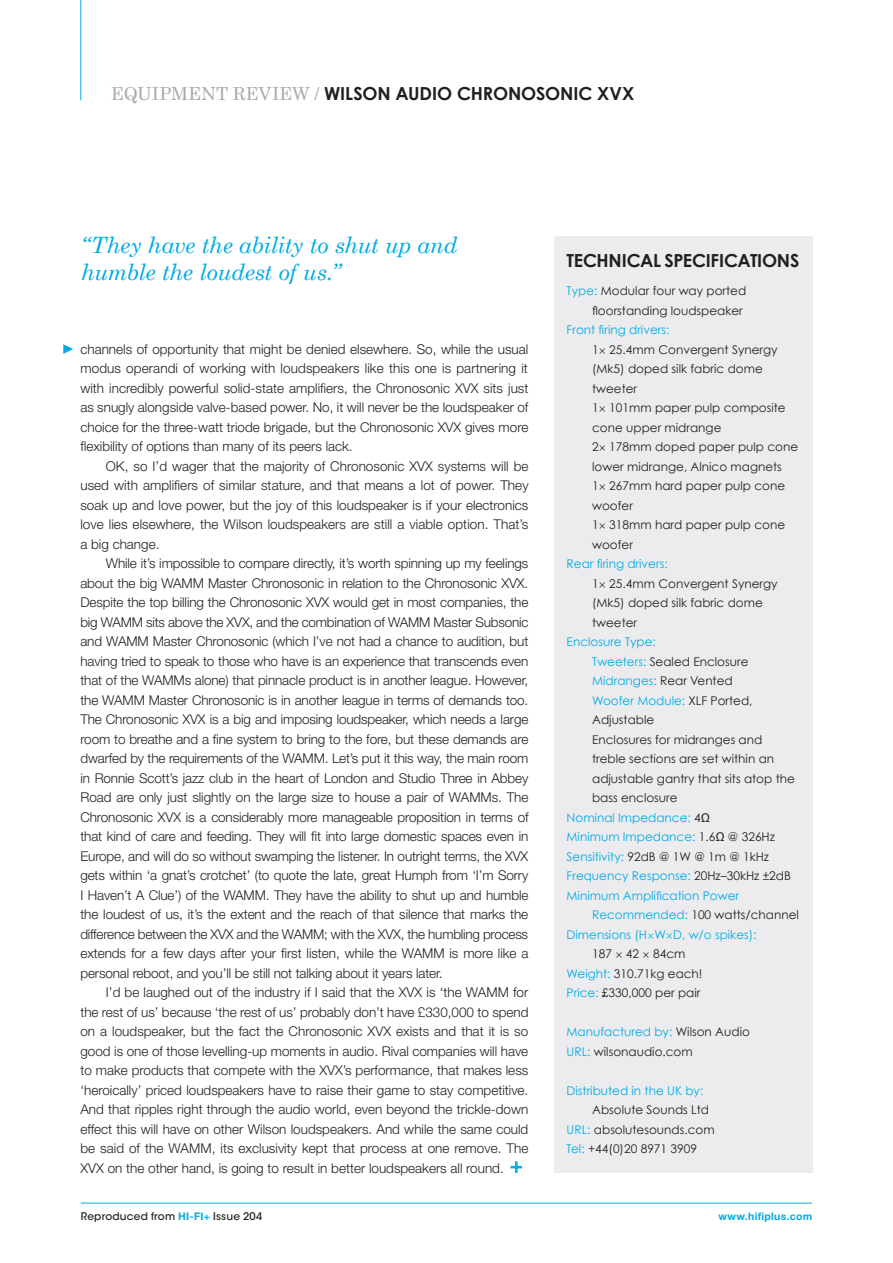
<style>
.page{position:relative;width:893px;height:1263px;background:#fff}
.page>*{position:absolute;margin:0;border:0;box-sizing:border-box;transform-origin:0 0}
.t1{font:italic 22.5px/27px "Century Schoolbook";letter-spacing:-.02em;color:#00abe6}
.t2{font:700 18px "Century Gothic";letter-spacing:-.01em;color:#231f20}
.t3{font:300 13.5px/19.5px "Helvetica Neue LT Std";color:#231f20;text-align:justify}
.t4{font:12px/19.5px "Century Gothic";color:#231f20}
.t5{font:12px "Century Gothic";color:#00abe6}
.t6{font:500 10.5px "ITC Avant Garde Std";letter-spacing:.02em;color:#231f20}
.t7{font:700 10.5px "Helvetica Neue LT Std";letter-spacing:.03em;color:#00abe6}
.s1{font-family:"Century Schoolbook";font-weight:400;color:#a8a9ad}
.s2{color:#00abe6}
.s3{font-family:"Helvetica Neue LT Std";font-weight:300}
.s4{color:#231f20}
.s5{font-family:"Helvetica Neue LT Std";font-weight:700;color:#00abe6}
</style>
<div class="page">
<div style="left:554px;top:237px;width:258px;height:936px;background:#ececee"></div>
<svg style="left:511px;top:1161px;width:11px;height:12px"></svg>
<svg style="left:63px;top:344px;width:10px;height:10px"></svg>
<hr style="left:80px;top:0;width:1px;height:100px;background:#00abe6">
<hr style="left:81px;top:1203px;width:731px;height:1px;background:#00abe6">
<h2 class="t2" style="left:111px;top:82px;width:525px"><span class="s1">EQUIPMENT REVIEW /</span> WILSON AUDIO CHRONOSONIC XVX</h2>
<h1 class="t1" style="left:81px;top:231px;width:378px">“They have the ability to shut up and humble the loudest of us.”</h1>
<p class="t3" style="left:80px;top:339px;width:449px">channels of opportunity that might be denied elsewhere. So, while the usual modus operandi of working with loudspeakers like this one is partnering it with incredibly powerful solid-state amplifiers, the Chronosonic XVX sits just as snugly alongside valve-based power. No, it will never be the loudspeaker of choice for the three-watt triode brigade, but the Chronosonic XVX gives more flexibility of options than many of its peers lack.</p>
<p class="t3" style="left:80px;top:456px;width:450px;text-indent:26px">OK, so I’d wager that the majority of Chronosonic XVX systems will be used with amplifiers of similar stature, and that means a lot of power. They soak up and love power, but the joy of this loudspeaker is if your electronics love lies elsewhere, the Wilson loudspeakers are still a viable option. That’s a big change.</p>
<p class="t3" style="left:80px;top:553px;width:450px;text-indent:26px">While it’s impossible to compare directly, it’s worth spinning up my feelings about the big WAMM Master Chronosonic in relation to the Chronosonic XVX.<br>Despite the top billing the Chronosonic XVX would get in most companies, the big WAMM sits above the XVX, and the combination of WAMM Master Subsonic and WAMM Master Chronosonic (which I’ve not had a chance to audition, but having tried to speak to those who have is an experience that transcends even that of the WAMMs alone) that pinnacle product is in another league. However, the WAMM Master Chronosonic is in another league in terms of demands too.<br>The Chronosonic XVX is a big and imposing loudspeaker, which needs a large room to breathe and a fine system to bring to the fore, but these demands are dwarfed by the requirements of the WAMM. Let’s put it this way, the main room in Ronnie Scott’s jazz club in the heart of London and Studio Three in Abbey Road are only just slightly on the large size to house a pair of WAMMs. The Chronosonic XVX is a considerably more manageable proposition in terms of that kind of care and feeding. They will fit into large domestic spaces even in Europe, and will do so without swamping the listener. In outright terms, the XVX gets within ‘a gnat’s crotchet’ (to quote the late, great Humph from ‘I’m Sorry I Haven’t A Clue’) of the WAMM. They have the ability to shut up and humble the loudest of us, it’s the extent and the reach of that silence that marks the difference between the XVX and the WAMM; with the XVX, the humbling process extends for a few days after your first listen, while the WAMM is more like a personal reboot, and you’ll be still not talking about it years later.</p>
<p class="t3" style="left:80px;top:982px;width:450px;text-indent:26px">I’d be laughed out of the industry if I said that the XVX is ‘the WAMM for the rest of us’ because ‘the rest of us’ probably don’t have £330,000 to spend on a loudspeaker, but the fact the Chronosonic XVX exists and that it is so good is one of those levelling-up moments in audio. Rival companies will have to make products that compete with the XVX’s performance, that makes less ‘heroically’ priced loudspeakers have to raise their game to stay competitive.<br>And that ripples right through the audio world, even beyond the trickle-down effect this will have on other Wilson loudspeakers. And while the same could be said of the WAMM, its exclusivity kept that process at one remove. The XVX on the other hand, is going to result in better loudspeakers all round.</p>
<h2 class="t2" style="left:567px;top:249px;width:234px">TECHNICAL SPECIFICATIONS</h2>
<p class="t4" style="left:567px;top:281px;width:181px;text-align:right"><span class="s2">Type:</span> Modular four way ported floorstanding loudspeaker</p>
<p class="t4" style="left:592px;top:320px;width:207px;text-indent:-26px"><span class="s2">Front firing drivers:<br></span>1<span class="s3">×</span> 25.4mm Convergent Synergy (Mk5) doped silk fabric dome tweeter<br>1<span class="s3">×</span> 101mm paper pulp composite cone upper midrange<br>2<span class="s3">×</span> 178mm doped paper pulp cone lower midrange, Alnico magnets<br>1<span class="s3">×</span> 267mm hard paper pulp cone woofer<br>1<span class="s3">×</span> 318mm hard paper pulp cone woofer</p>
<p class="t4" style="left:592px;top:554px;width:187px;text-indent:-26px"><span class="s2">Rear firing drivers:<br></span>1<span class="s3">×</span> 25.4mm Convergent Synergy (Mk5) doped silk fabric dome tweeter</p>
<p class="t5" style="left:567px;top:634px;width:91px">Enclosure Type:</p>
<p class="t4" style="left:592px;top:651px;width:158px"><span class="s2">Tweeters:</span> Sealed Enclosure</p>
<p class="t5" style="left:592px;top:673px;width:142px">Midranges: <span class="s4">Rear Vented</span></p>
<p class="t5" style="left:592px;top:693px;width:162px">Woofer Module: <span class="s4">XLF Ported,</span></p>
<p class="t4" style="left:592px;top:710px;width:64px">Adjustable</p>
<p class="t4" style="left:592px;top:729px;width:172px">Enclosures for midranges and</p>
<p class="t4" style="left:592px;top:749px;width:184px">treble sections are set within an</p>
<p class="t4" style="left:592px;top:768px;width:204px">adjustable gantry that sits atop the</p>
<p class="t4" style="left:592px;top:788px;width:87px">bass enclosure</p>
<p class="t5" style="left:567px;top:810px;width:145px">Nominal Impedance: <span class="s4">4Ω</span></p>
<p class="t5" style="left:567px;top:829px;width:210px">Minimum Impedance: <span class="s4">1.6Ω @ 326Hz</span></p>
<p class="t4" style="left:567px;top:846px;width:204px"><span class="s2">Sensitivity:</span> 92dB @ 1W @ 1m @ 1kHz</p>
<p class="t5" style="left:567px;top:868px;width:226px">Frequency Response: <span class="s4">20Hz–30kHz ±2dB</span></p>
<p class="t5" style="left:567px;top:888px;width:174px">Minimum Amplification Power</p>
<p class="t4" style="left:592px;top:905px;width:208px"><span class="s2">Recommended:</span> 100 watts/channel</p>
<p class="t5" style="left:567px;top:927px;width:191px">Dimensions (H<span class="s3">×</span>W<span class="s3">×</span>D, w/o spikes):</p>
<p class="t4" style="left:592px;top:944px;width:95px">187 <span class="s3">×</span> 42 <span class="s3">×</span> 84cm</p>
<p class="t4" style="left:567px;top:963px;width:137px"><span class="s2">Weight:</span> 310.71kg each!</p>
<p class="t4" style="left:567px;top:983px;width:135px"><span class="s2">Price:</span> £330,000 per pair</p>
<p class="t4" style="left:567px;top:1022px;width:185px"><span class="s2">Manufactured by:</span> Wilson Audio<br><span class="s2">URL:</span> wilsonaudio.com</p>
<p class="t5" style="left:567px;top:1083px;width:138px">Distributed in the UK by:</p>
<p class="t4" style="left:567px;top:1100px;width:149px;text-indent:26px">Absolute Sounds Ltd<br><span class="s2">URL:</span> absolutesounds.com<br><span class="s2">Tel:</span> +44(0)20 8971 3909</p>
<p class="t6" style="left:81px;top:1210px;width:183px">Reproduced from <span class="s5">HI-FI+</span> Issue 204</p>
<p class="t7" style="left:718px;top:1210px;width:95px">www.hifiplus.com</p>
</div>
